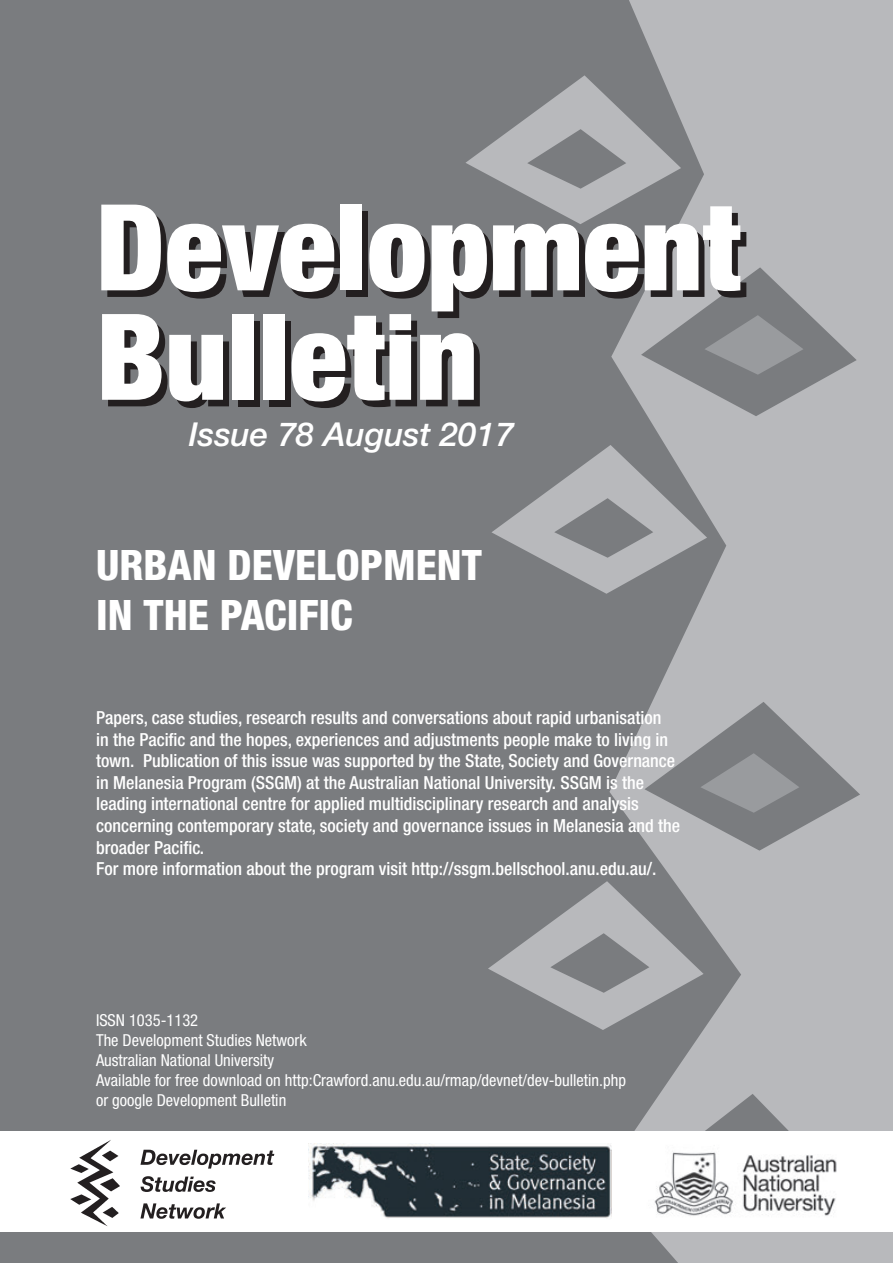
<style>
.page{position:relative;width:893px;height:1263px;background:#7a7c7f}
.page>*{position:absolute;margin:0;border:0;box-sizing:border-box;transform-origin:0 0}
.t1{font:900 condensed 120px/109.5px "Helvetica Neue LT";color:#fff}
.t2{font:800 condensed 42px/50.4px "Helvetica Neue LT";color:#fff}
.t3{font:italic 500 33px "Helvetica Neue LT";color:#fff}
.t4{font:500 condensed 18px/21.6px "Helvetica Neue LT";color:#fff}
.t5{font:condensed 16.5px/19.8px "Helvetica Neue LT";color:#fff}
</style>
<div class="page">
<svg style="left:609px;top:0;width:284px;height:1263px;background:#aeafb2"></svg>
<svg style="left:647px;top:1094px;width:188px;height:37px"></svg>
<svg style="left:641px;top:267px;width:216px;height:149px"></svg>
<svg style="left:466px;top:75px;width:215px;height:149px"></svg>
<svg style="left:492px;top:445px;width:215px;height:149px"></svg>
<svg style="left:644px;top:702px;width:216px;height:149px"></svg>
<svg style="left:488px;top:881px;width:216px;height:149px"></svg>
<div style="left:0;top:1131px;width:893px;height:101px;background:#fff"></div>
<svg style="left:70px;top:1140px;width:50px;height:86px"></svg>
<svg style="left:140px;top:1150px;width:134px;height:18px"></svg>
<svg style="left:141px;top:1176px;width:75px;height:16px"></svg>
<svg style="left:140px;top:1203px;width:86px;height:16px"></svg>
<img style="left:654px;top:1152px;width:183px;height:64px">
<img style="left:309px;top:1144px;width:302px;height:75px">
<h1 class="t1" style="left:96px;top:191px;width:646px">Development<br>Bulletin</h1>
<h3 class="t3" style="left:189px;top:415px;width:326px">Issue 78 August 2017</h3>
<h2 class="t2" style="left:96px;top:539px;width:387px">URBAN DEVELOPMENT<br>IN THE PACIFIC</h2>
<p class="t4" style="left:96px;top:706px;width:586px">Papers, case studies, research results and conversations about rapid urbanisation<br>in the Pacific and the hopes, experiences and adjustments people make to living in town. Publication of this issue was supported by the State, Society and Governance in Melanesia Program (SSGM) at the Australian National University. SSGM is the leading international centre for applied multidisciplinary research and analysis concerning contemporary state, society and governance issues in Melanesia and the broader Pacific.<br>For more information about the program visit http://ssgm.bellschool.anu.edu.au/.</p>
<p class="t5" style="left:96px;top:1010px;width:531px">ISSN 1035-1132<br>The Development Studies Network<br>Australian National University<br>Available for free download on http:Crawford.anu.edu.au/rmap/devnet/dev-bulletin.php or google Development Bulletin</p>
</div>
